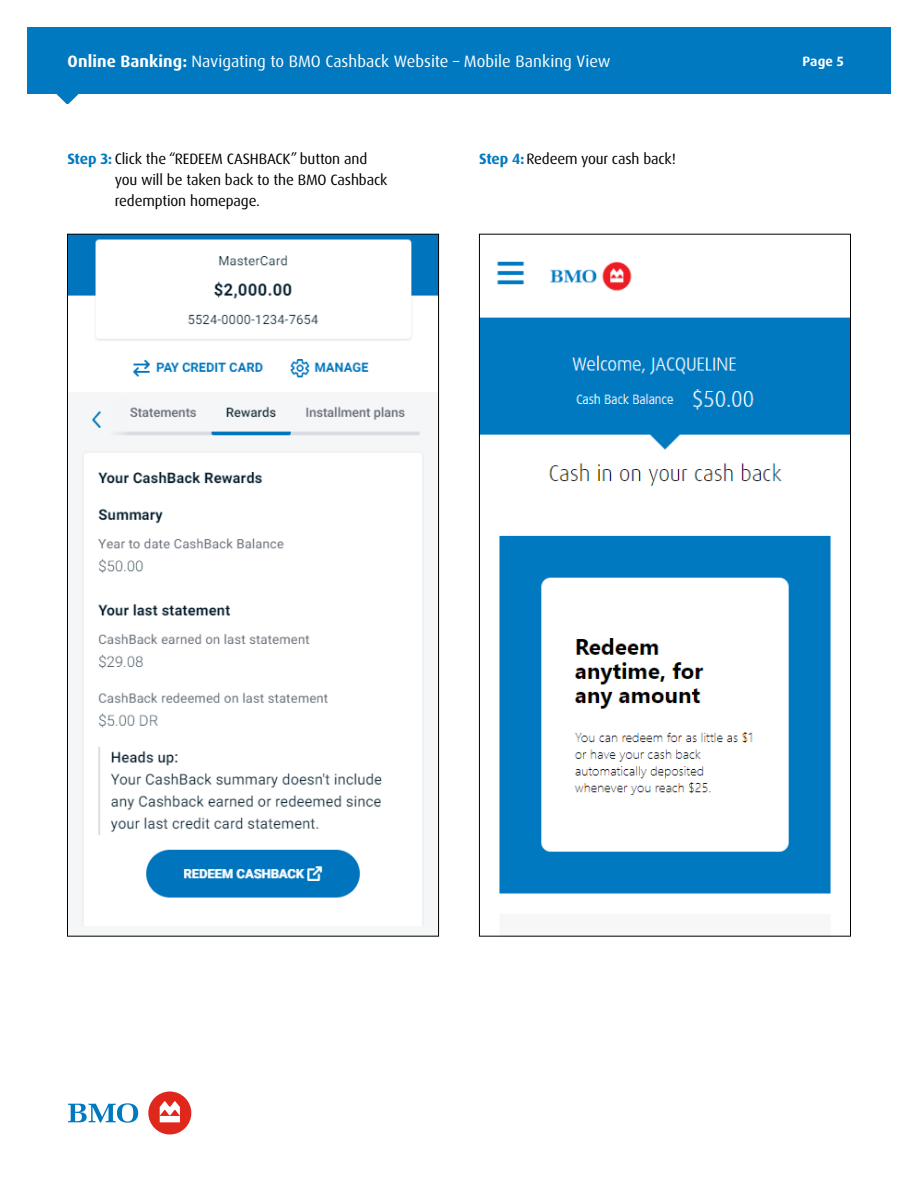
<style>
.page{position:relative;width:918px;height:1188px;background:#fff}
.page>*{position:absolute;margin:0;border:0;box-sizing:border-box;transform-origin:0 0}
.t1{font:16.5px "Dax Pro";color:#fff}
.Body_Copy{font:15px/21px "Dax Pro";letter-spacing:-.01em;color:#000}
.t2{font:700 13.5px "Dax Pro";color:#fff}
.s1{font-weight:700}
.s2{font-weight:700;color:#0079c1}
</style>
<div class="page">
<div style="left:27px;top:27px;width:864px;height:67px;background:#0079c1"></div>
<svg style="left:57px;top:94px;width:21px;height:10px"></svg>
<svg style="left:68px;top:1103px;width:70px;height:20px"></svg>
<div style="left:148px;top:1092px;width:43px;height:42px;background:#df271c;border-radius:50%"></div>
<svg style="left:160px;top:1101px;width:20px;height:21px"></svg>
<img style="left:69px;top:236px;width:368px;height:691px">
<img style="left:481px;top:261px;width:368px;height:633px">
<p class="t1" style="left:68px;top:51px;width:545px"><span class="s1">Online Banking:</span> Navigating to BMO Cashback Website – Mobile Banking View</p>
<p class="t2" style="left:802px;top:53px;width:43px">Page 5</p>
<p class="Body_Copy" style="left:115px;top:149px;width:274px;text-indent:-47px"><span class="s2">Step 3:</span> Click the “REDEEM CASHBACK” button and you will be taken back to the BMO Cashback redemption homepage.</p>
<p class="Body_Copy" style="left:479px;top:149px;width:198px"><span class="s2">Step 4:</span>Redeem your cash back!</p>
</div>
